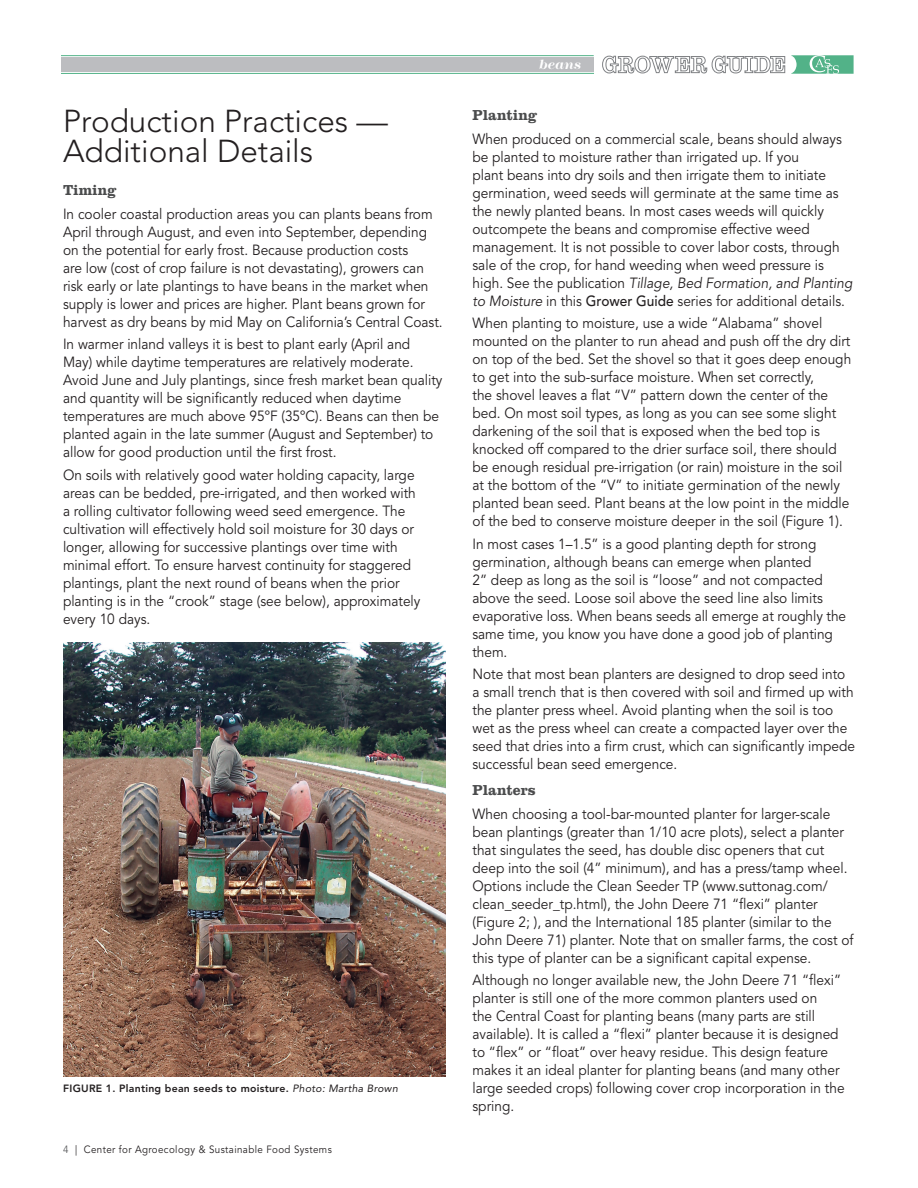
<style>
.page{position:relative;width:918px;height:1188px;background:#fff}
.page>*{position:absolute;margin:0;border:0;box-sizing:border-box;transform-origin:0 0}
.head{font:300 31.5px/30px "Avenir LT Std";color:#231f20}
.subhead{font:700 15px "Clarendon";color:#4b4c4d;scale:.95 1}
.body_copy{font:14.7px/18px "Avenir LT Std";color:#231f20;scale:.93 1}
.t1{font:italic 700 13.65px "Modern 216";color:#fff}
.t2{font:800 10.5px "Avenir LT Std";letter-spacing:.025em;color:#231f20}
.t3{font:10.5px "Avenir LT Std";letter-spacing:.04em;color:#231f20;scale:.93 1}
.s1{font-weight:400;font-style:italic}
.s2{color:#57585a}
.s3{font-style:italic}
.s4{font-weight:500}
</style>
<div class="page">
<svg style="left:602px;top:56px;width:183px;height:18px"></svg>
<hr style="left:62px;top:55px;width:532px;height:1px;background:#52b288">
<hr style="left:62px;top:73px;width:532px;height:1px;background:#52b288">
<div style="left:62px;top:58px;width:532px;height:14px;background:#bcbdc0"></div>
<svg style="left:791px;top:55px;width:63px;height:19px"></svg>
<img style="left:63px;top:643px;width:382px;height:433px">
<p class="head" style="left:63px;top:106px;width:326px">Production Practices —<br>Additional Details</p>
<p class="subhead" style="left:63px;top:181px;width:58px">Timing</p>
<p class="body_copy" style="left:63px;top:205px;width:410px">In cooler coastal production areas you can plants beans from April through August, and even into September, depending on the potential for early frost. Because production costs<br>are low (cost of crop failure is not devastating), growers can risk early or late plantings to have beans in the market when supply is lower and prices are higher. Plant beans grown for harvest as dry beans by mid May on California’s Central Coast.</p>
<p class="body_copy" style="left:63px;top:336px;width:410px">In warmer inland valleys it is best to plant early (April and May) while daytime temperatures are relatively moderate.<br>Avoid June and July plantings, since fresh market bean quality and quantity will be significantly reduced when daytime temperatures are much above 95ºF (35ºC). Beans can then be planted again in the late summer (August and September) to allow for good production until the first frost.</p>
<p class="body_copy" style="left:63px;top:466px;width:386px">On soils with relatively good water holding capacity, large areas can be bedded, pre-irrigated, and then worked with a rolling cultivator following weed seed emergence. The cultivation will effectively hold soil moisture for 30 days or longer, allowing for successive plantings over time with minimal effort. To ensure harvest continuity for staggered plantings, plant the next round of beans when the prior planting is in the “crook” stage (see below), approximately every 10 days.</p>
<p class="t2" style="left:63px;top:1082px;width:336px">FIGURE 1. Planting bean seeds to moisture. <span class="s1">Photo: Martha Brown</span></p>
<p class="t3" style="left:63px;top:1144px;width:291px"><span class="s2">4</span> | Center for Agroecology &amp; Sustainable Food Systems</p>
<p class="t1" style="left:539px;top:57px;width:43px">beans</p>
<p class="subhead" style="left:472px;top:106px;width:70px">Planting</p>
<p class="body_copy" style="left:472px;top:130px;width:410px">When produced on a commercial scale, beans should always be planted to moisture rather than irrigated up. If you<br>plant beans into dry soils and then irrigate them to initiate germination, weed seeds will germinate at the same time as the newly planted beans. In most cases weeds will quickly outcompete the beans and compromise effective weed management. It is not possible to cover labor costs, through sale of the crop, for hand weeding when weed pressure is high. See the publication <span class="s3">Tillage, Bed Formation, and Planting to Moisture</span> in this <span class="s4">Grower Guide</span> series for additional details.</p>
<p class="body_copy" style="left:472px;top:315px;width:409px">When planting to moisture, use a wide “Alabama” shovel mounted on the planter to run ahead and push off the dry dirt on top of the bed. Set the shovel so that it goes deep enough to get into the sub-surface moisture. When set correctly,<br>the shovel leaves a flat “V” pattern down the center of the bed. On most soil types, as long as you can see some slight darkening of the soil that is exposed when the bed top is knocked off compared to the drier surface soil, there should be enough residual pre-irrigation (or rain) moisture in the soil at the bottom of the “V” to initiate germination of the newly planted bean seed. Plant beans at the low point in the middle of the bed to conserve moisture deeper in the soil (Figure 1).</p>
<p class="body_copy" style="left:472px;top:535px;width:403px">In most cases 1–1.5” is a good planting depth for strong germination, although beans can emerge when planted<br>2” deep as long as the soil is “loose” and not compacted above the seed. Loose soil above the seed line also limits evaporative loss. When beans seeds all emerge at roughly the same time, you know you have done a good job of planting them.</p>
<p class="body_copy" style="left:472px;top:666px;width:413px">Note that most bean planters are designed to drop seed into a small trench that is then covered with soil and firmed up with the planter press wheel. Avoid planting when the soil is too wet as the press wheel can create a compacted layer over the seed that dries into a firm crust, which can significantly impede successful bean seed emergence.</p>
<p class="subhead" style="left:472px;top:781px;width:68px">Planters</p>
<p class="body_copy" style="left:472px;top:805px;width:411px">When choosing a tool-bar-mounted planter for larger-scale bean plantings (greater than 1/10 acre plots), select a planter that singulates the seed, has double disc openers that cut deep into the soil (4” minimum), and has a press/tamp wheel.<br>Options include the Clean Seeder TP (www.suttonag.com/ clean_seeder_tp.html), the John Deere 71 “flexi” planter (Figure 2; ), and the International 185 planter (similar to the John Deere 71) planter. Note that on smaller farms, the cost of this type of planter can be a significant capital expense.</p>
<p class="body_copy" style="left:472px;top:972px;width:402px">Although no longer available new, the John Deere 71 “flexi” planter is still one of the more common planters used on<br>the Central Coast for planting beans (many parts are still available). It is called a “flexi” planter because it is designed to “flex” or “float” over heavy residue. This design feature makes it an ideal planter for planting beans (and many other large seeded crops) following cover crop incorporation in the spring.</p>
</div>
